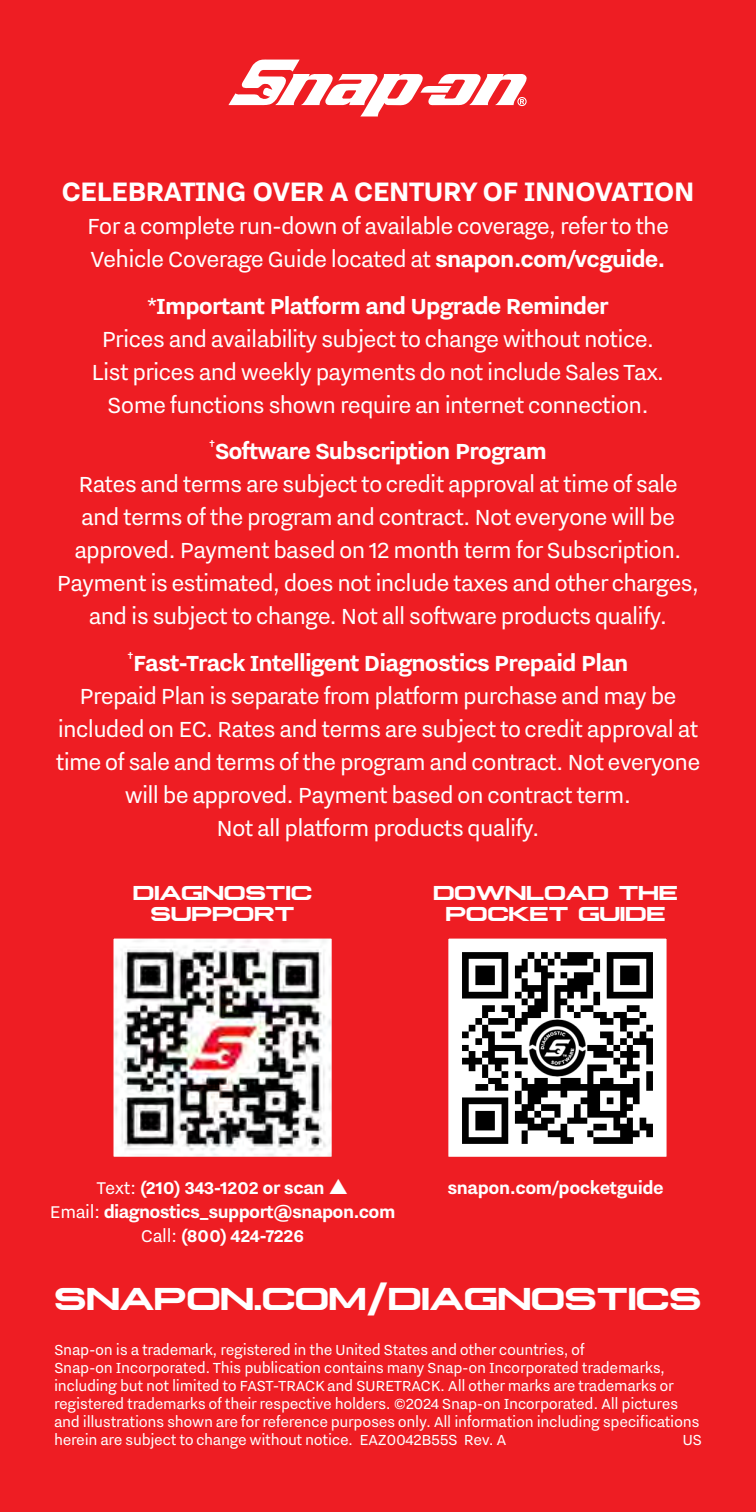
<style>
.page{position:relative;width:756px;height:1512px;background:#ee1d23}
.page>*{position:absolute;margin:0;border:0;box-sizing:border-box;transform-origin:0 0}
.Paragraph{font:700 33px "Nitti Grotesk";letter-spacing:-.03em;color:#fff}
.Heading_Index{font:700 33px "Plateia";letter-spacing:-.02em;color:#fff}
.Paragraph-2{font:27px/33px "Nitti Grotesk";letter-spacing:-.03em;color:#fff;text-align:center}
.Paragraph-3{font:700 27px "Nitti Grotesk";letter-spacing:-.03em;color:#fff}
.Paragraph-4{font:700 21px "Nitti Grotesk";letter-spacing:-.02em;color:#fff}
.Heading_Index-2{font:700 21px/21px "Plateia";letter-spacing:-.02em;color:#fff;text-align:center}
.smallprint{font:18px/18px "Nitti Grotesk";letter-spacing:-.02em;color:#fff}
.s1{font-weight:700}
.s2{font-weight:400}
</style>
<div class="page">
<svg style="left:113px;top:938px;width:219px;height:219px;background:#a29b9b"></svg>
<svg style="left:228px;top:59px;width:299px;height:57px"></svg>
<svg style="left:448px;top:938px;width:219px;height:219px;background:#9d9c9c"></svg>
<p class="Paragraph" style="left:61px;top:173px;width:635px">CELEBRATING OVER A CENTURY OF INNOVATION</p>
<p class="Paragraph-2" style="left:87px;top:209px;width:584px;text-align:left">For a complete run-down of available coverage, refer to the<br>Vehicle Coverage Guide located at <span class="s1">snapon.com/vcguide.</span></p>
<p class="Paragraph-3" style="left:148px;top:291px;width:463px">*Important Platform and Upgrade Reminder</p>
<p class="Paragraph-2" style="left:92px;top:322px;width:574px">Prices and availability subject to change without notice.<br>List prices and weekly payments do not include Sales Tax.</p>
<p class="Paragraph-2" style="left:107px;top:388px;width:543px">Some functions shown require an internet connection.</p>
<p class="Paragraph-2" style="left:57px;top:434px;width:644px"><sup>†</sup><span class="s1">Software Subscription Program<br></span>Rates and terms are subject to credit approval at time of sale and terms of the program and contract. Not everyone will be approved. Payment based on 12 month term for Subscription.<br>Payment is estimated, does not include taxes and other charges, and is subject to change. Not all software products qualify.</p>
<p class="Paragraph-2" style="left:56px;top:646px;width:646px"><sup>†</sup><span class="s1">Fast-Track Intelligent Diagnostics Prepaid Plan<br></span>Prepaid Plan is separate from platform purchase and may be included on EC. Rates and terms are subject to credit approval at time of sale and terms of the program and contract. Not everyone will be approved. Payment based on contract term.<br>Not all platform products qualify.</p>
<p class="Heading_Index-2" style="left:133px;top:883px;width:181px">DIAGNOSTIC<br>SUPPORT</p>
<p class="Heading_Index-2" style="left:433px;top:883px;width:246px">DOWNLOAD THE<br>POCKET GUIDE</p>
<p class="Paragraph-4" style="left:447px;top:1176px;width:218px">snapon.com/pocketguide</p>
<p class="Paragraph-4" style="left:96px;top:1176px;width:230px"><span class="s2">Text:</span> (210) 343-1202 or scan</p>
<p class="Paragraph-4" style="left:50px;top:1200px;width:347px"><span class="s2">Email:</span> diagnostics_support@snapon.com</p>
<p class="Paragraph-4" style="left:141px;top:1224px;width:165px"><span class="s2">Call:</span> (800) 424-7226</p>
<p class="Heading_Index" style="left:54px;top:1279px;width:649px">SNAPON.COM/DIAGNOSTICS</p>
<p class="smallprint" style="left:54px;top:1340px;width:647px">Snap‑on is a trademark, registered in the United States and other countries, of<br>Snap‑on Incorporated. This publication contains many Snap-on Incorporated trademarks, including but not limited to FAST-TRACK and SURETRACK. All other marks are trademarks or registered trademarks of their respective holders. ©2024 Snap‑on Incorporated. All pictures and illustrations shown are for reference purposes only. All information including specifications herein are subject to change without notice. EAZ0042B55S Rev. A</p>
<p class="smallprint" style="left:682px;top:1430px;width:21px">US</p>
</div>
